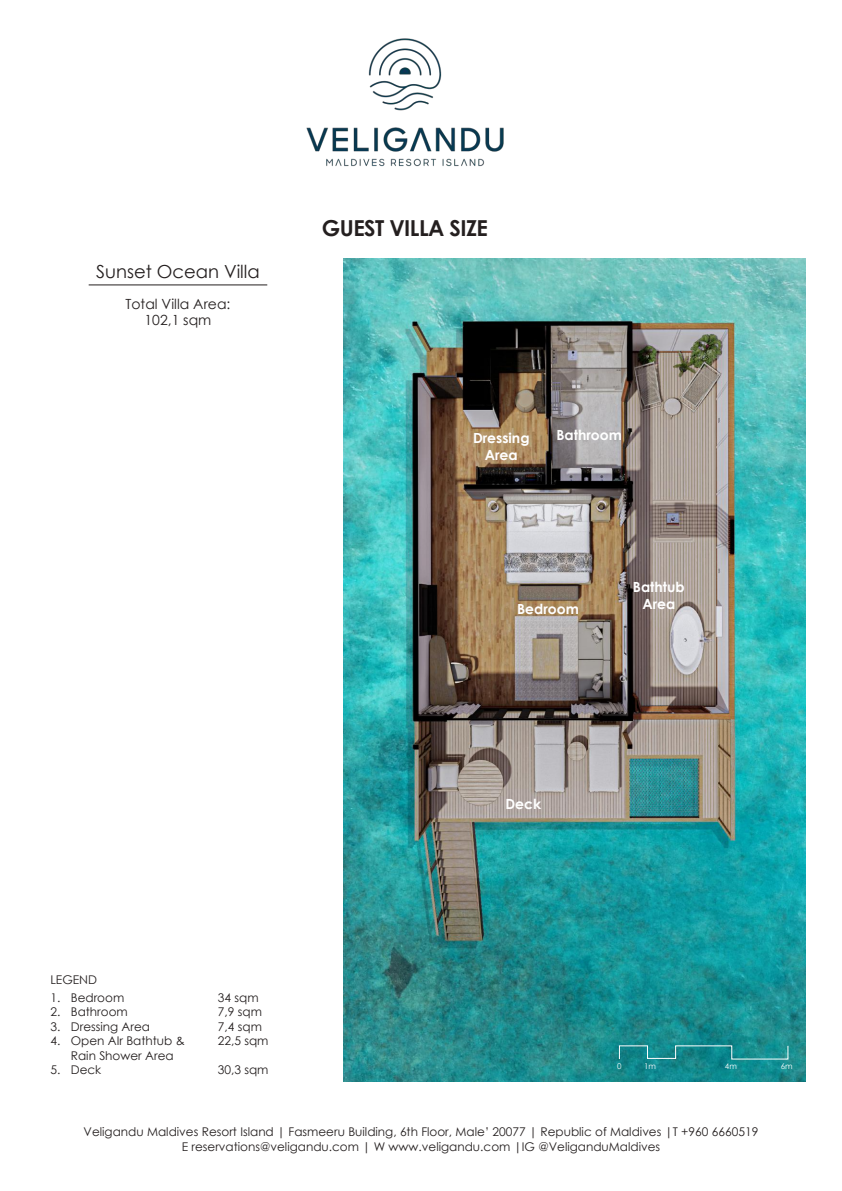
<style>
.page{position:relative;width:842px;height:1191px;background:#fff}
.page>*{position:absolute;margin:0;border:0;box-sizing:border-box;transform-origin:0 0}
.t1{font:700 22px "Century Gothic";letter-spacing:-.025em;color:#241f1f}
.t2{font:18px "Century Gothic";color:#241f1f}
.t3{font:700 14px/16.8px "Century Gothic";color:#fff;text-align:center}
.t4{font:14px/16.8px "Century Gothic";color:#241f1f;text-align:center}
.t5{font:12px/14.4px "Century Gothic";color:#241f1f}
.t6{font:8px "Century Gothic";color:#fff}
</style>
<div class="page">
<img style="left:306px;top:38px;width:198px;height:129px">
<img style="left:343px;top:258px;width:463px;height:823px">
<hr style="left:89px;top:284px;width:178px;height:1px;background:#241f1f">
<svg style="left:618px;top:1044px;width:171px;height:16px;background:#259295"></svg>
<h2 class="t2" style="left:96px;top:260px;width:165px">Sunset Ocean Villa</h2>
<p class="t4" style="left:126px;top:294px;width:106px">Total Villa Area:<br>102,1 sqm</p>
<h1 class="t1" style="left:322px;top:214px;width:167px">GUEST VILLA SIZE</h1>
<p class="t3" style="left:473px;top:429px;width:58px">Dressing<br>Area</p>
<p class="t3" style="left:556px;top:426px;width:67px">Bathroom</p>
<p class="t3" style="left:517px;top:600px;width:63px">Bedroom</p>
<p class="t3" style="left:633px;top:578px;width:53px">Bathtub<br>Area</p>
<p class="t5" style="left:50px;top:972px;width:48px">LEGEND</p>
<p class="t5" style="left:50px;top:990px;width:11px;text-align:justify">1.<br>2.<br>3.<br>4.</p>
<p class="t5" style="left:50px;top:1062px;width:11px">5.</p>
<p class="t5" style="left:71px;top:990px;width:116px">Bedroom<br>Bathroom<br>Dressing Area<br>Open AIr Bathtub &amp;<br>Rain Shower Area<br>Deck</p>
<p class="t5" style="left:218px;top:990px;width:52px">34 sqm<br>7,9 sqm<br>7,4 sqm<br>22,5 sqm</p>
<p class="t5" style="left:218px;top:1062px;width:52px">30,3 sqm</p>
<p class="t3" style="left:505px;top:795px;width:37px">Deck</p>
<p class="t6" style="left:617px;top:1060px;width:6px">0</p>
<p class="t6" style="left:644px;top:1060px;width:13px">1m</p>
<p class="t6" style="left:725px;top:1060px;width:13px">4m</p>
<p class="t6" style="left:781px;top:1060px;width:13px">6m</p>
<p class="t5" style="left:84px;top:1124px;width:676px;text-align:center">Veligandu Maldives Resort Island | Fasmeeru Building, 6th Floor, Male’ 20077 | Republic of Maldives |T +960 6660519<br>E reservations@veligandu.com | W www.veligandu.com |IG @VeliganduMaldives</p>
</div>
